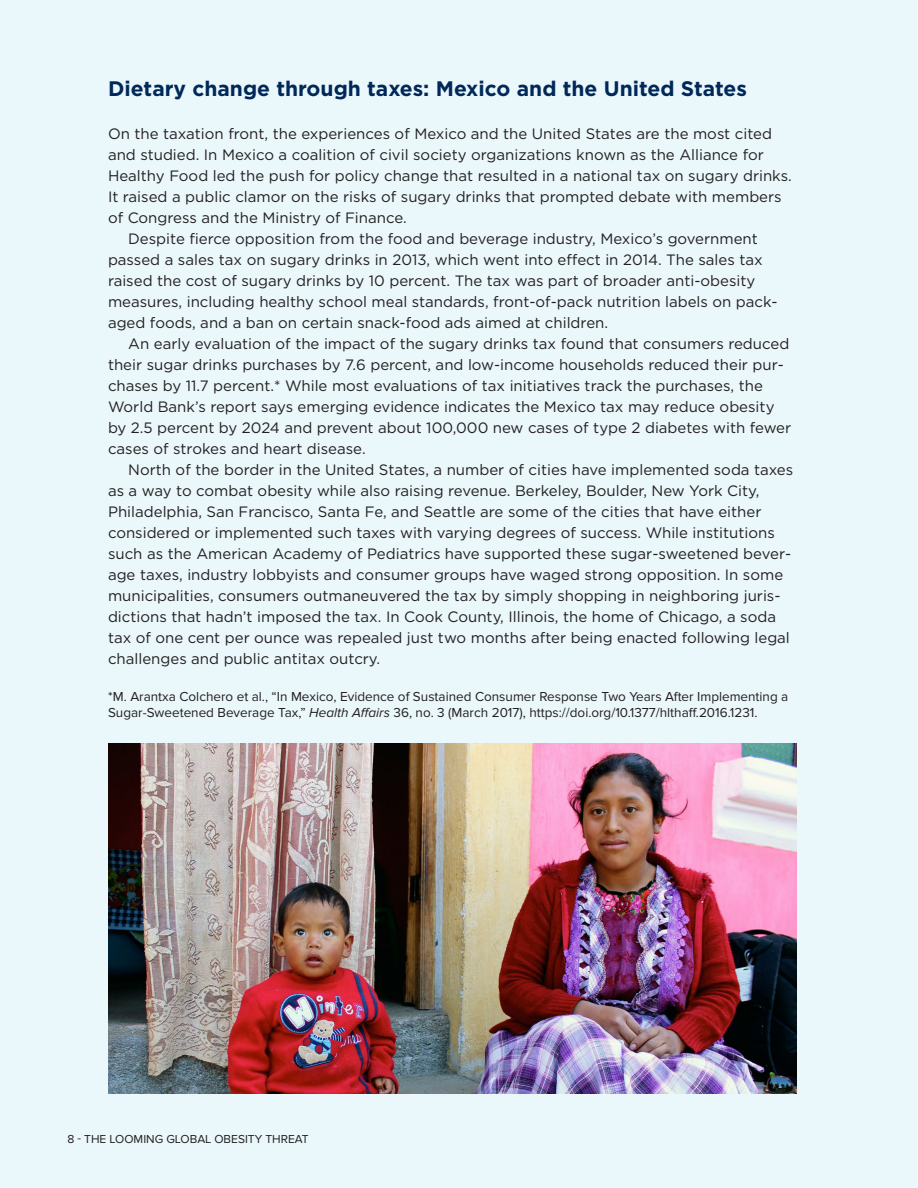
<style>
.page{position:relative;width:918px;height:1188px;background:#eaf7fb}
.page>*{position:absolute;margin:0;border:0;box-sizing:border-box;transform-origin:0 0}
.t1{font:700 21px "Gotham";color:#002858}
.t2{font:15px "Gotham";color:#231f20}
.t3{font:13.5px/16.2px "Proxima Nova";color:#231f20}
.t4{font:12px "Proxima Nova";color:#231f20}
.s1{font-style:italic}
</style>
<div class="page">
<img style="left:108px;top:743px;width:688px;height:351px">
<h1 class="t1" style="left:108px;top:75px;width:641px">Dietary change through taxes: Mexico and the United States</h1>
<p class="t2" style="left:108px;top:124px;width:666px">On the taxation front, the experiences of Mexico and the United States are the most cited</p>
<p class="t2" style="left:108px;top:145px;width:657px">and studied. In Mexico a coalition of civil society organizations known as the Alliance for</p>
<p class="t2" style="left:108px;top:166px;width:685px">Healthy Food led the push for policy change that resulted in a national tax on sugary drinks.</p>
<p class="t2" style="left:108px;top:187px;width:675px">It raised a public clamor on the risks of sugary drinks that prompted debate with members</p>
<p class="t2" style="left:108px;top:208px;width:300px">of Congress and the Ministry of Finance.</p>
<p class="t2" style="left:128px;top:229px;width:631px">Despite fierce opposition from the food and beverage industry, Mexico’s government</p>
<p class="t2" style="left:108px;top:250px;width:656px">passed a sales tax on sugary drinks in 2013, which went into effect in 2014. The sales tax</p>
<p class="t2" style="left:108px;top:271px;width:649px">raised the cost of sugary drinks by 10 percent. The tax was part of broader anti-obesity</p>
<p class="t2" style="left:108px;top:292px;width:671px">measures, including healthy school meal standards, front-of-pack nutrition labels on pack-</p>
<p class="t2" style="left:108px;top:313px;width:502px">aged foods, and a ban on certain snack-food ads aimed at children.</p>
<p class="t2" style="left:128px;top:334px;width:663px">An early evaluation of the impact of the sugary drinks tax found that consumers reduced</p>
<p class="t2" style="left:108px;top:355px;width:677px">their sugar drinks purchases by 7.6 percent, and low-income households reduced their pur-</p>
<p class="t2" style="left:108px;top:376px;width:656px">chases by 11.7 percent.* While most evaluations of tax initiatives track the purchases, the</p>
<p class="t2" style="left:108px;top:397px;width:668px">World Bank’s report says emerging evidence indicates the Mexico tax may reduce obesity</p>
<p class="t2" style="left:108px;top:418px;width:685px">by 2.5 percent by 2024 and prevent about 100,000 new cases of type 2 diabetes with fewer</p>
<p class="t2" style="left:108px;top:439px;width:259px">cases of strokes and heart disease.</p>
<p class="t2" style="left:128px;top:460px;width:667px">North of the border in the United States, a number of cities have implemented soda taxes</p>
<p class="t2" style="left:108px;top:481px;width:653px">as a way to combat obesity while also raising revenue. Berkeley, Boulder, New York City,</p>
<p class="t2" style="left:108px;top:502px;width:655px">Philadelphia, San Francisco, Santa Fe, and Seattle are some of the cities that have either</p>
<p class="t2" style="left:108px;top:523px;width:668px">considered or implemented such taxes with varying degrees of success. While institutions</p>
<p class="t2" style="left:108px;top:544px;width:685px">such as the American Academy of Pediatrics have supported these sugar-sweetened bever-</p>
<p class="t2" style="left:108px;top:565px;width:677px">age taxes, industry lobbyists and consumer groups have waged strong opposition. In some</p>
<p class="t2" style="left:108px;top:586px;width:674px">municipalities, consumers outmaneuvered the tax by simply shopping in neighboring juris-</p>
<p class="t2" style="left:108px;top:607px;width:670px">dictions that hadn’t imposed the tax. In Cook County, Illinois, the home of Chicago, a soda</p>
<p class="t2" style="left:108px;top:628px;width:683px">tax of one cent per ounce was repealed just two months after being enacted following legal</p>
<p class="t2" style="left:108px;top:649px;width:274px">challenges and public antitax outcry.</p>
<p class="t3" style="left:108px;top:689px;width:682px">*M. Arantxa Colchero et al., “In Mexico, Evidence of Sustained Consumer Response Two Years After Implementing a<br>Sugar-Sweetened Beverage Tax,” <span class="s1">Health Affairs</span> 36, no. 3 (March 2017), https://doi.org/10.1377/hlthaff.2016.1231.</p>
<p class="t4" style="left:68px;top:1133px;width:243px">8 - THE LOOMING GLOBAL OBESITY THREAT</p>
</div>
